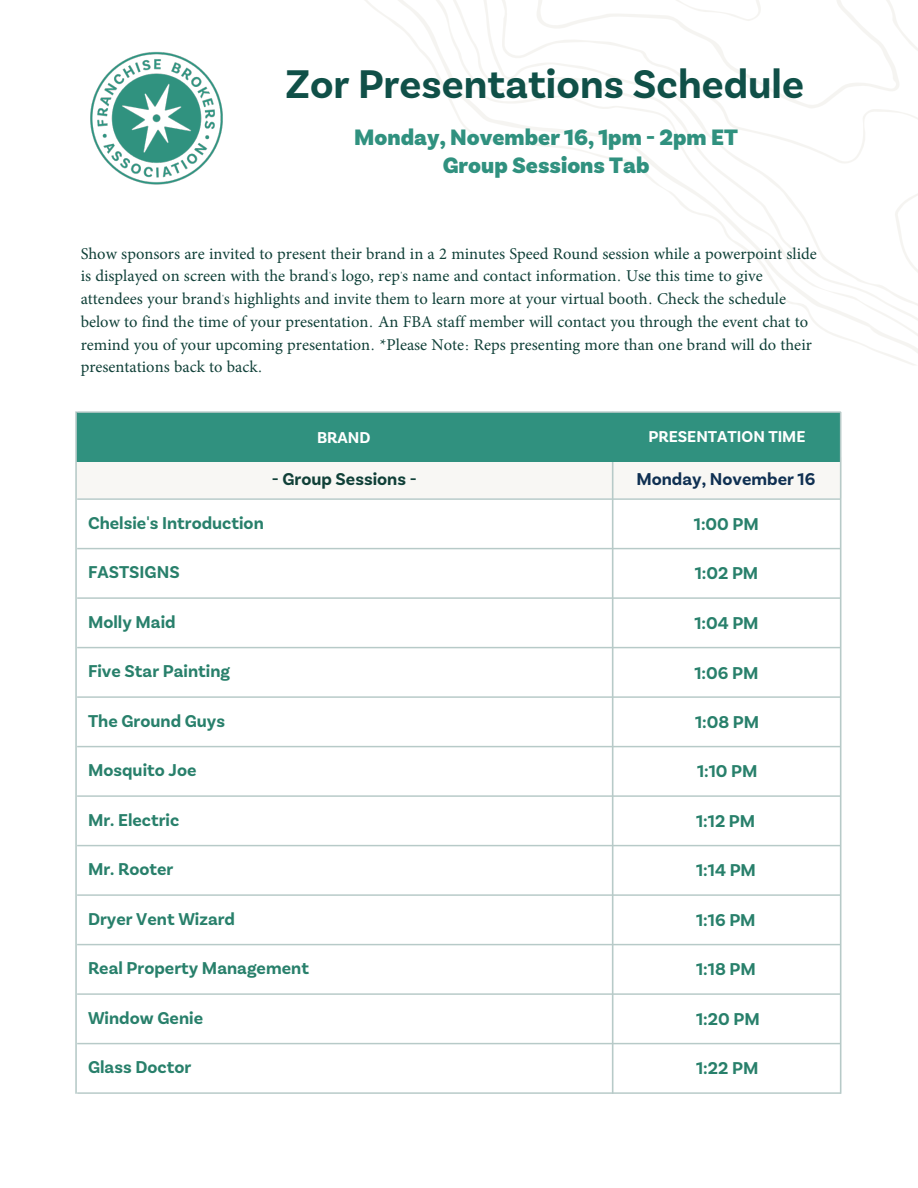
<style>
.page{position:relative;width:918px;height:1188px;background:#fff}
.page>*{position:absolute;margin:0;border:0;box-sizing:border-box;transform-origin:0 0}
.t1{font:700 42px "Basic Sans";color:#105048}
.t2{font:900 23.4px/27.9px "Basic Sans";color:#30917f;text-align:center}
.t3{font:700 18px "Basic Sans";color:#28806b}
.t4{font:700 18px "Basic Sans";color:#0f3052}
.t5{font:700 18px "Basic Sans";color:#104038}
.t6{font:16.5px/22.8px "Minion Pro";color:#104038}
.t7{font:700 16.5px "Basic Sans";color:#fff}
.s1{font-family:"Baghdad"}
</style>
<div class="page">
<div style="left:78px;top:461px;width:761px;height:37px;background:#f8f7f4"></div>
<svg style="left:611px;top:461px;width:4px;height:631px"></svg>
<svg style="left:365px;top:0;width:553px;height:339px"></svg>
<svg style="left:522px;top:0;width:396px;height:333px"></svg>
<img style="left:90px;top:51px;width:133px;height:134px">
<div style="left:76px;top:412px;width:764px;height:49px;background:#30917f"></div>
<hr style="left:77px;top:498px;width:764px;height:2px;background:#b7cac8">
<hr style="left:77px;top:548px;width:764px;height:2px;background:#b7cac8">
<svg style="left:839px;top:412px;width:3px;height:682px"></svg>
<hr style="left:77px;top:411px;width:764px;height:2px;background:#b7cac8">
<svg style="left:75px;top:411px;width:3px;height:683px;fill:#c9d7d5"></svg>
<hr style="left:77px;top:597px;width:764px;height:2px;background:#b7cac8">
<hr style="left:77px;top:647px;width:764px;height:2px;background:#b7cac8">
<hr style="left:77px;top:696px;width:764px;height:2px;background:#b7cac8">
<hr style="left:77px;top:746px;width:764px;height:2px;background:#b7cac8">
<hr style="left:77px;top:795px;width:764px;height:2px;background:#b7cac8">
<hr style="left:77px;top:845px;width:764px;height:2px;background:#b7cac8">
<hr style="left:77px;top:894px;width:764px;height:2px;background:#b7cac8">
<hr style="left:77px;top:944px;width:764px;height:2px;background:#b7cac8">
<hr style="left:77px;top:993px;width:764px;height:2px;background:#b7cac8">
<hr style="left:77px;top:1043px;width:764px;height:2px;background:#b7cac8">
<hr style="left:77px;top:1092px;width:764px;height:2px;background:#b7cac8">
<h1 class="t1" style="left:286px;top:58px;width:520px">Zor Presentations Schedule</h1>
<h2 class="t2" style="left:354px;top:124px;width:385px">Monday, November 16, 1pm - 2pm ET<br>Group Sessions Tab</h2>
<p class="t6" style="left:81px;top:242px;width:738px">Show sponsors are invited to present their brand in a 2 minutes Speed Round session while a powerpoint slide is displayed on screen with the brand<span class="s1">'</span>s logo, rep<span class="s1">'</span>s name and contact information<span class="s1">.</span> Use this time to give attendees your brand<span class="s1">'</span>s highlights and invite them to learn more at your virtual booth<span class="s1">.</span> Check the schedule below to find the time of your presentation<span class="s1">.</span> An FBA staff member will contact you through the event chat to remind you of your upcoming presentation<span class="s1">.</span> *Please Note<span class="s1">:</span> Reps presenting more than one brand will do their presentations back to back<span class="s1">.</span></p>
<p class="t7" style="left:317px;top:427px;width:55px">BRAND</p>
<p class="t5" style="left:272px;top:468px;width:146px">- Group Sessions -</p>
<p class="t3" style="left:88px;top:512px;width:177px">Chelsie's Introduction</p>
<p class="t7" style="left:648px;top:427px;width:159px">PRESENTATION TIME</p>
<p class="t4" style="left:636px;top:468px;width:181px">Monday, November 16</p>
<p class="t3" style="left:694px;top:513px;width:66px">1:00 PM</p>
<p class="t3" style="left:88px;top:561px;width:93px">FASTSIGNS</p>
<p class="t3" style="left:695px;top:562px;width:65px">1:02 PM</p>
<p class="t3" style="left:88px;top:611px;width:89px">Molly Maid</p>
<p class="t3" style="left:694px;top:612px;width:66px">1:04 PM</p>
<p class="t3" style="left:88px;top:660px;width:144px">Five Star Painting</p>
<p class="t3" style="left:695px;top:662px;width:66px">1:06 PM</p>
<p class="t3" style="left:88px;top:710px;width:139px">The Ground Guys</p>
<p class="t3" style="left:695px;top:711px;width:66px">1:08 PM</p>
<p class="t3" style="left:88px;top:759px;width:110px">Mosquito Joe</p>
<p class="t3" style="left:697px;top:761px;width:62px">1:10 PM</p>
<p class="t3" style="left:88px;top:809px;width:93px">Mr. Electric</p>
<p class="t3" style="left:696px;top:810px;width:61px">1:12 PM</p>
<p class="t3" style="left:88px;top:858px;width:87px">Mr. Rooter</p>
<p class="t3" style="left:696px;top:860px;width:61px">1:14 PM</p>
<p class="t3" style="left:88px;top:908px;width:149px">Dryer Vent Wizard</p>
<p class="t3" style="left:696px;top:909px;width:61px">1:16 PM</p>
<p class="t3" style="left:88px;top:957px;width:222px">Real Property Management</p>
<p class="t3" style="left:696px;top:959px;width:61px">1:18 PM</p>
<p class="t3" style="left:88px;top:1007px;width:117px">Window Genie</p>
<p class="t3" style="left:696px;top:1008px;width:65px">1:20 PM</p>
<p class="t3" style="left:88px;top:1056px;width:105px">Glass Doctor</p>
<p class="t3" style="left:696px;top:1058px;width:64px">1:22 PM</p>
</div>
